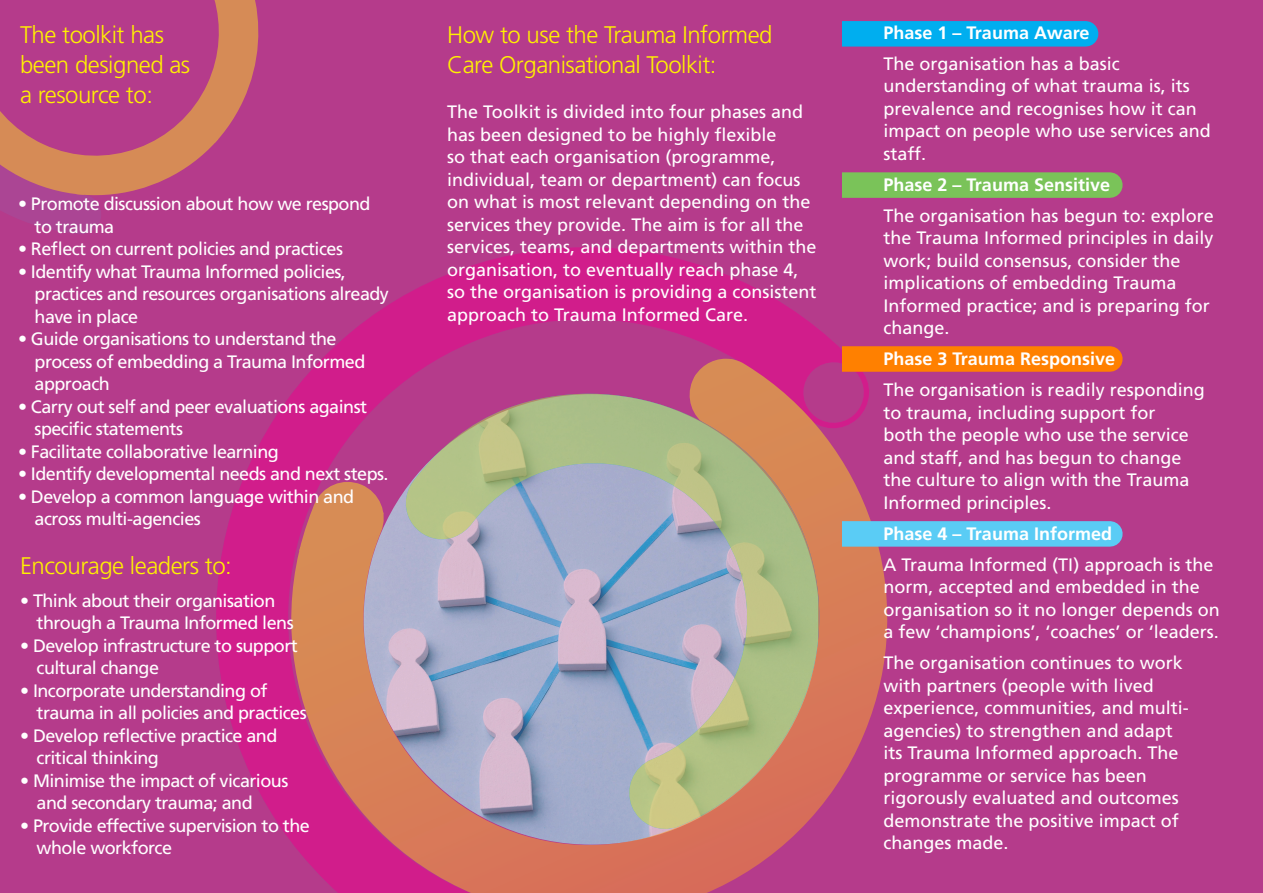
<style>
.page{position:relative;width:1263px;height:893px;background:#b53b8b}
.page>*{position:absolute;margin:0;border:0;box-sizing:border-box;transform-origin:0 0}
.t1{font:300 24px/30px "Frutiger LT Pro";letter-spacing:-.02em;color:#fff101}
.t2{font:18px/22.5px "Frutiger LT Pro";color:#fff}
.t3{font:18px/22.5px "Frutiger LT Pro";letter-spacing:-.03em;color:#fff}
.t4{font:700 18px "Frutiger LT Pro";color:#fff}
</style>
<div class="page">
<svg style="left:0;top:0;width:259px;height:196px"></svg>
<svg style="left:216px;top:247px;width:590px;height:530px"></svg>
<svg style="left:252px;top:359px;width:486px;height:534px"></svg>
<svg style="left:384px;top:320px;width:504px;height:557px"></svg>
<svg style="left:400px;top:394px;width:449px;height:439px;background:#b2a3a0"></svg>
<div style="left:843px;top:21px;width:243px;height:26px;background:#00aeef"></div>
<div style="left:843px;top:172px;width:267px;height:26px;background:#7ac359"></div>
<div style="left:843px;top:346px;width:267px;height:26px;background:#ff8000"></div>
<div style="left:843px;top:521px;width:267px;height:26px;background:#5accf5"></div>
<p class="t1" style="left:20px;top:20px;width:172px">The toolkit has been designed as a resource to:</p>
<p class="t3" style="left:35px;top:193px;width:337px;text-indent:-16px">• Promote discussion about how we respond to trauma</p>
<p class="t3" style="left:18px;top:238px;width:326px">• Reflect on current policies and practices</p>
<p class="t3" style="left:35px;top:260px;width:356px;text-indent:-16px">• Identify what Trauma Informed policies, practices and resources organisations already have in place</p>
<p class="t3" style="left:35px;top:328px;width:332px;text-indent:-16px">• Guide organisations to understand the process of embedding a Trauma Informed approach</p>
<p class="t3" style="left:35px;top:395px;width:334px;text-indent:-16px">• Carry out self and peer evaluations against specific statements</p>
<p class="t3" style="left:18px;top:440px;width:262px">• Facilitate collaborative learning</p>
<p class="t3" style="left:18px;top:463px;width:372px">• Identify developmental needs and next steps.</p>
<p class="t3" style="left:35px;top:485px;width:321px;text-indent:-16px">• Develop a common language within and across multi-agencies</p>
<p class="t1" style="left:20px;top:551px;width:213px">Encourage leaders to:</p>
<p class="t3" style="left:37px;top:589px;width:259px;text-indent:-17px">• Think about their organisation through a Trauma Informed lens</p>
<p class="t3" style="left:37px;top:634px;width:263px;text-indent:-17px">• Develop infrastructure to support cultural change</p>
<p class="t3" style="left:37px;top:679px;width:272px;text-indent:-17px">• Incorporate understanding of trauma in all policies and practices</p>
<p class="t3" style="left:37px;top:724px;width:242px;text-indent:-17px">• Develop reflective practice and critical thinking</p>
<p class="t3" style="left:37px;top:769px;width:253px;text-indent:-17px">• Minimise the impact of vicarious and secondary trauma; and</p>
<p class="t3" style="left:37px;top:814px;width:275px;text-indent:-17px">• Provide effective supervision to the whole workforce</p>
<p class="t1" style="left:447px;top:20px;width:327px">How to use the Trauma Informed<br>Care Organisational Toolkit:</p>
<p class="t2" style="left:447px;top:101px;width:371px">The Toolkit is divided into four phases and has been designed to be highly flexible<br>so that each organisation (programme, individual, team or department) can focus on what is most relevant depending on the services they provide. The aim is for all the services, teams, and departments within the organisation, to eventually reach phase 4, so the organisation is providing a consistent approach to Trauma Informed Care.</p>
<p class="t4" style="left:883px;top:22px;width:207px">Phase 1 – Trauma Aware</p>
<p class="t2" style="left:883px;top:52px;width:329px">The organisation has a basic understanding of what trauma is, its prevalence and recognises how it can impact on people who use services and staff.</p>
<p class="t4" style="left:883px;top:174px;width:228px">Phase 2 – Trauma Sensitive</p>
<p class="t2" style="left:883px;top:204px;width:332px">The organisation has begun to: explore the Trauma Informed principles in daily work; build consensus, consider the implications of embedding Trauma Informed practice; and is preparing for change.</p>
<p class="t4" style="left:883px;top:348px;width:233px">Phase 3 Trauma Responsive</p>
<p class="t2" style="left:883px;top:379px;width:323px">The organisation is readily responding to trauma, including support for<br>both the people who use the service and staff, and has begun to change the culture to align with the Trauma Informed principles.</p>
<p class="t4" style="left:883px;top:523px;width:230px">Phase 4 – Trauma Informed</p>
<p class="t2" style="left:883px;top:553px;width:338px">A Trauma Informed (TI) approach is the norm, accepted and embedded in the organisation so it no longer depends on a few ‘champions’, ‘coaches’ or ‘leaders.</p>
<p class="t2" style="left:883px;top:652px;width:307px">The organisation continues to work with partners (people with lived experience, communities, and multi&shy;agencies) to strengthen and adapt its Trauma Informed approach. The programme or service has been rigorously evaluated and outcomes demonstrate the positive impact of changes made.</p>
</div>
